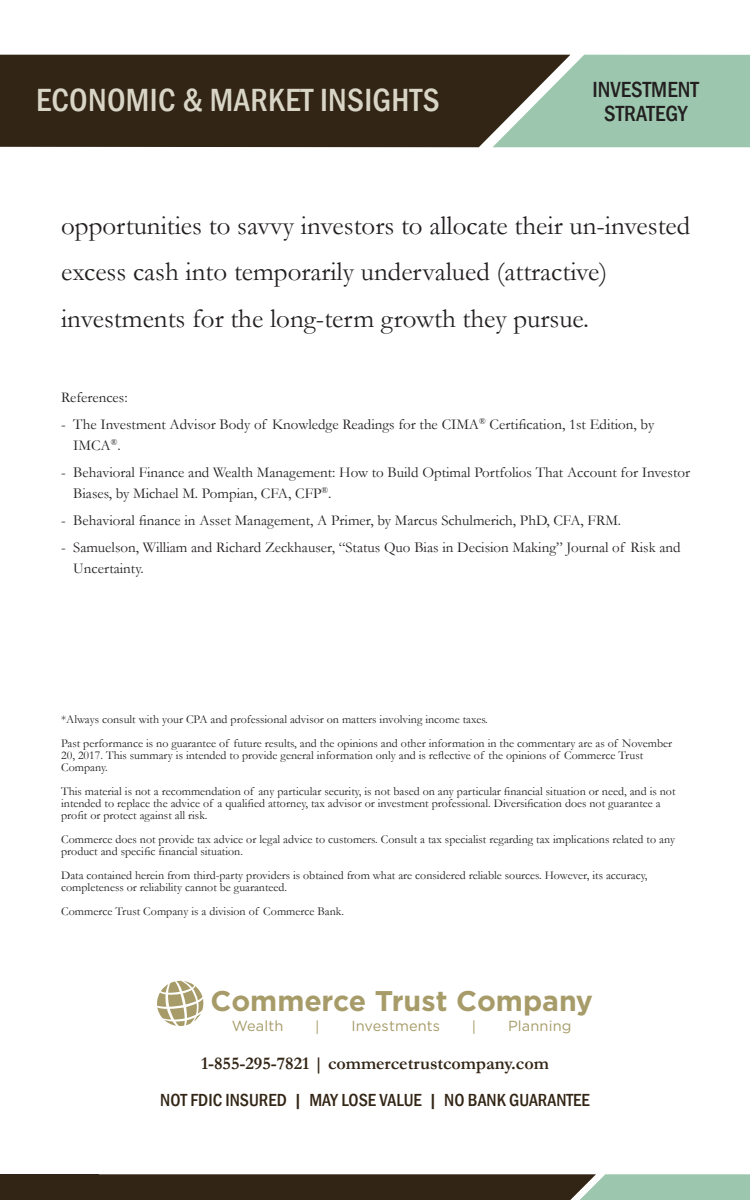
<style>
.page{position:relative;width:750px;height:1200px;background:#fff}
.page>*{position:absolute;margin:0;border:0;box-sizing:border-box;transform-origin:0 0}
.t1{font:500 condensed 33px "Franklin Gothic";letter-spacing:.01em;color:#d8d5c7}
.t2{font:700 28.5px "Gotham";color:#a79c69}
.t3{font:27px/46.5px "Garamond";color:#231f20}
.t4{font:500 condensed 22.5px "Franklin Gothic";color:#231f20}
.t5{font:500 condensed 18px "Franklin Gothic";color:#322515}
.t6{font:700 18px "Garamond";color:#322515}
.t7{font:15px/21px "Garamond";color:#231f20}
.t8{font:14.55px "Gotham";letter-spacing:.01em;color:#a79c69}
.t9{font:12px/12px "Garamond";color:#231f20}
</style>
<div class="page">
<svg style="left:99px;top:1174px;width:651px;height:26px;background:#50513f"></svg>
<div style="left:0;top:1174px;width:99px;height:26px;background:#322515"></div>
<div style="left:571px;top:55px;width:179px;height:92px;background:#9cc7ae"></div>
<svg style="left:0;top:55px;width:571px;height:92px;background:#3c3323"></svg>
<svg style="left:157px;top:981px;width:47px;height:45px"></svg>
<p class="t1" style="left:36px;top:79px;width:405px">ECONOMIC &amp; MARKET INSIGHTS</p>
<p class="t4" style="left:592px;top:75px;width:108px">INVESTMENT</p>
<p class="t4" style="left:604px;top:99px;width:85px">STRATEGY</p>
<p class="t3" style="left:61px;top:201px;width:631px">opportunities to savvy investors to allocate their un-invested excess cash into temporarily undervalued (attractive) investments for the long-term growth they pursue.</p>
<p class="t7" style="left:61px;top:386px;width:68px">References:</p>
<p class="t7" style="left:73px;top:413px;width:582px;text-indent:-12px">- The Investment Advisor Body of Knowledge Readings for the CIMA<sup>®</sup> Certification, 1st Edition, by<br>IMCA<sup>®</sup>.</p>
<p class="t7" style="left:73px;top:461px;width:618px;text-indent:-12px">- Behavioral Finance and Wealth Management: How to Build Optimal Portfolios That Account for Investor<br>Biases, by Michael M. Pompian, CFA, CFP<sup>®</sup>.</p>
<p class="t7" style="left:61px;top:509px;width:562px">- Behavioral finance in Asset Management, A Primer, by Marcus Schulmerich, PhD, CFA, FRM.</p>
<p class="t7" style="left:73px;top:536px;width:609px;text-indent:-12px">- Samuelson, William and Richard Zeckhauser, “Status Quo Bias in Decision Making” Journal of Risk and<br>Uncertainty.</p>
<p class="t9" style="left:61px;top:713px;width:428px">*Always consult with your CPA and professional advisor on matters involving income taxes.</p>
<p class="t9" style="left:61px;top:737px;width:613px">Past performance is no guarantee of future results, and the opinions and other information in the commentary are as of November<br>20, 2017. This summary is intended to provide general information only and is reflective of the opinions of Commerce Trust<br>Company.</p>
<p class="t9" style="left:61px;top:785px;width:616px">This material is not a recommendation of any particular security, is not based on any particular financial situation or need, and is not intended to replace the advice of a qualified attorney, tax advisor or investment professional. Diversification does not guarantee a profit or protect against all risk.</p>
<p class="t9" style="left:61px;top:833px;width:616px">Commerce does not provide tax advice or legal advice to customers. Consult a tax specialist regarding tax implications related to any product and specific financial situation.</p>
<p class="t9" style="left:61px;top:869px;width:588px">Data contained herein from third-party providers is obtained from what are considered reliable sources. However, its accuracy, completeness or reliability cannot be guaranteed.</p>
<p class="t9" style="left:61px;top:905px;width:285px">Commerce Trust Company is a division of Commerce Bank.</p>
<p class="t2" style="left:210px;top:982px;width:384px">Commerce Trust Company</p>
<p class="t8" style="left:232px;top:1017px;width:53px">Wealth</p>
<p class="t8" style="left:315px;top:1018px;width:6px">|</p>
<p class="t8" style="left:351px;top:1017px;width:90px">Investments</p>
<p class="t8" style="left:472px;top:1018px;width:6px">|</p>
<p class="t8" style="left:508px;top:1017px;width:65px">Planning</p>
<p class="t6" style="left:201px;top:1051px;width:349px">1-855-295-7821 | commercetrustcompany.com</p>
<p class="t5" style="left:160px;top:1089px;width:431px">NOT FDIC INSURED | MAY LOSE VALUE | NO BANK GUARANTEE</p>
</div>
